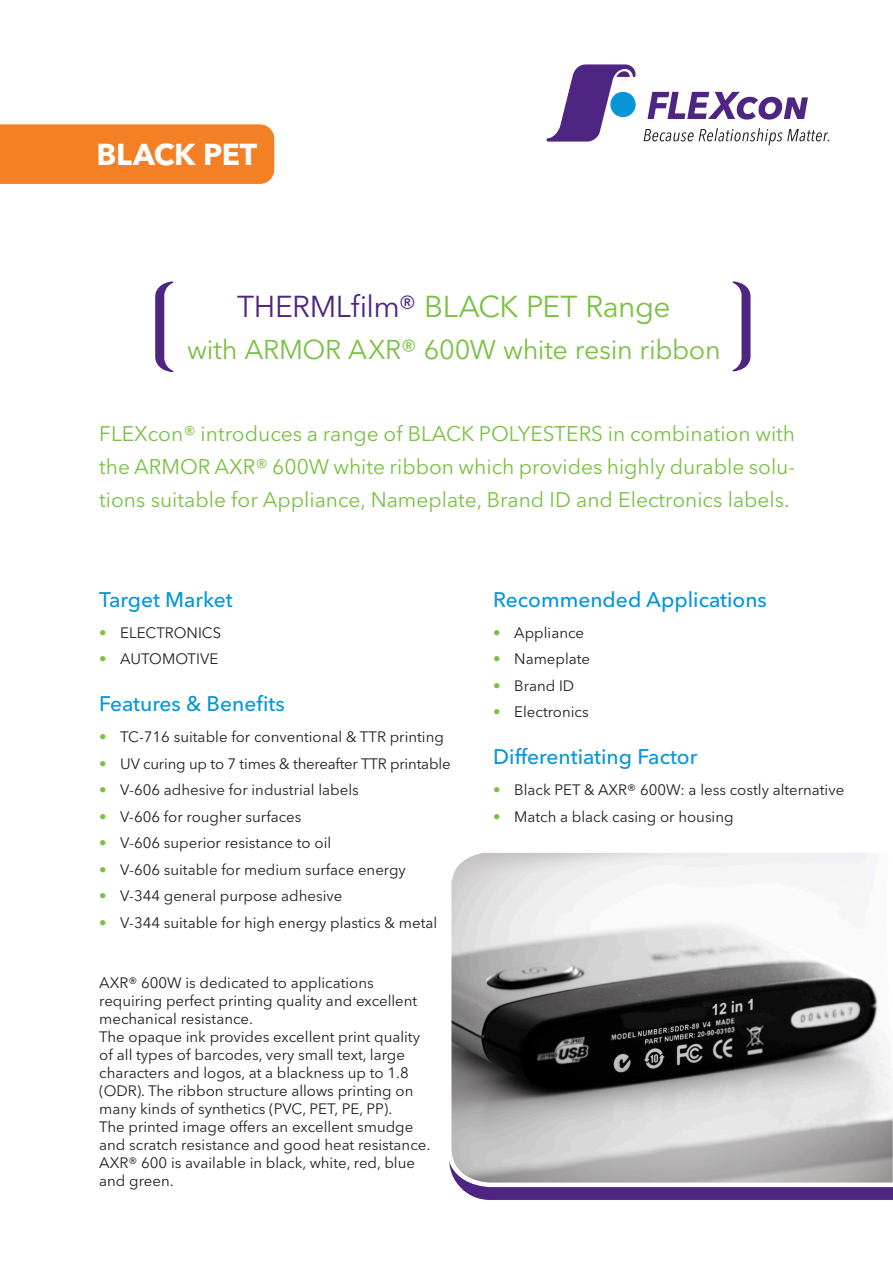
<style>
.page{position:relative;width:893px;height:1263px;background:#fff}
.page>*{position:absolute;margin:0;border:0;box-sizing:border-box;transform-origin:0 0}
.GREEN_Header_BRACKET{font:30px "Avenir Next LT Pro";letter-spacing:-.02em;color:#79c142}
.ORANGE_Header{font:700 30px "Avenir Next LT Pro";letter-spacing:-.01em;color:#fff}
.GREEN_Header_BRACKET-2{font:27px "Avenir Next LT Pro";letter-spacing:-.015em;color:#79c142}
.GREEN_TXT_introducti{font:21px/33px "Avenir Next LT Pro";color:#79c142;text-align:justify}
.BLUE_Header_in_Table{font:500 21px "Avenir Next LT Pro";color:#0696d7}
.TXT_Table_no_GREEN_B{font:15px/18px "Avenir Next LT Pro";color:#231f20}
.s1{color:#4e2582}
.s2{font-weight:500;color:#79c142}
</style>
<div class="page">
<div style="left:0;top:124px;width:275px;height:60px;background:#f48026"></div>
<svg style="left:733px;top:281px;width:17px;height:90px"></svg>
<svg style="left:155px;top:281px;width:18px;height:91px"></svg>
<div style="left:462px;top:1189px;width:431px;height:11px;background:#4e2582"></div>
<svg style="left:449px;top:853px;width:444px;height:336px"></svg>
<svg style="left:546px;top:64px;width:89px;height:78px"></svg>
<svg style="left:647px;top:92px;width:161px;height:28px"></svg>
<div style="left:610px;top:92px;width:26px;height:25px;background:#0696d7;border-radius:50%"></div>
<svg style="left:644px;top:128px;width:185px;height:17px"></svg>
<p class="ORANGE_Header" style="left:97px;top:136px;width:162px">BLACK PET</p>
<p class="GREEN_Header_BRACKET" style="left:237px;top:289px;width:435px"><span class="s1">THERMLfilm®</span> BLACK PET Range</p>
<p class="GREEN_Header_BRACKET-2" style="left:187px;top:334px;width:535px">with ARMOR AXR® 600W white resin ribbon</p>
<p class="GREEN_TXT_introducti" style="left:99px;top:417px;width:697px">FLEXcon® introduces a range of BLACK POLYESTERS in combination with the ARMOR AXR® 600W white ribbon which provides highly durable solu&shy;tions suitable for Appliance, Nameplate, Brand ID and Electronics labels.</p>
<p class="BLUE_Header_in_Table" style="left:99px;top:587px;width:135px">Target Market</p>
<p class="TXT_Table_no_GREEN_B" style="left:99px;top:623px;width:124px"><span class="s2">•</span> ELECTRONICS</p>
<p class="TXT_Table_no_GREEN_B" style="left:99px;top:650px;width:121px"><span class="s2">•</span> AUTOMOTIVE</p>
<p class="BLUE_Header_in_Table" style="left:99px;top:691px;width:187px">Features &amp; Benefits</p>
<p class="TXT_Table_no_GREEN_B" style="left:99px;top:728px;width:346px"><span class="s2">•</span> TC-716 suitable for conventional &amp; TTR printing</p>
<p class="TXT_Table_no_GREEN_B" style="left:99px;top:754px;width:353px"><span class="s2">•</span> UV curing up to 7 times &amp; thereafter TTR printable</p>
<p class="TXT_Table_no_GREEN_B" style="left:99px;top:781px;width:261px"><span class="s2">•</span> V-606 adhesive for industrial labels</p>
<p class="TXT_Table_no_GREEN_B" style="left:99px;top:807px;width:204px"><span class="s2">•</span> V-606 for rougher surfaces</p>
<p class="TXT_Table_no_GREEN_B" style="left:99px;top:834px;width:234px"><span class="s2">•</span> V-606 superior resistance to oil</p>
<p class="TXT_Table_no_GREEN_B" style="left:99px;top:860px;width:308px"><span class="s2">•</span> V-606 suitable for medium surface energy</p>
<p class="TXT_Table_no_GREEN_B" style="left:99px;top:887px;width:245px"><span class="s2">•</span> V-344 general purpose adhesive</p>
<p class="TXT_Table_no_GREEN_B" style="left:99px;top:913px;width:340px"><span class="s2">•</span> V-344 suitable for high energy plastics &amp; metal</p>
<p class="TXT_Table_no_GREEN_B" style="left:99px;top:973px;width:276px">AXR® 600W is dedicated to applications</p>
<p class="TXT_Table_no_GREEN_B" style="left:99px;top:991px;width:320px">requiring perfect printing quality and excellent mechanical resistance.</p>
<p class="TXT_Table_no_GREEN_B" style="left:99px;top:1027px;width:322px">The opaque ink provides excellent print quality</p>
<p class="TXT_Table_no_GREEN_B" style="left:99px;top:1045px;width:307px">of all types of barcodes, very small text, large</p>
<p class="TXT_Table_no_GREEN_B" style="left:99px;top:1063px;width:316px">characters and logos, at a blackness up to 1.8 (ODR). The ribbon structure allows printing on many kinds of synthetics (PVC, PET, PE, PP).</p>
<p class="TXT_Table_no_GREEN_B" style="left:99px;top:1117px;width:316px">The printed image offers an excellent smudge</p>
<p class="TXT_Table_no_GREEN_B" style="left:99px;top:1135px;width:333px">and scratch resistance and good heat resistance.<br>AXR® 600 is available in black, white, red, blue</p>
<p class="TXT_Table_no_GREEN_B" style="left:99px;top:1171px;width:76px">and green.</p>
<p class="BLUE_Header_in_Table" style="left:493px;top:587px;width:275px">Recommended Applications</p>
<p class="TXT_Table_no_GREEN_B" style="left:493px;top:623px;width:92px"><span class="s2">•</span> Appliance</p>
<p class="TXT_Table_no_GREEN_B" style="left:493px;top:650px;width:98px"><span class="s2">•</span> Nameplate</p>
<p class="TXT_Table_no_GREEN_B" style="left:493px;top:676px;width:83px"><span class="s2">•</span> Brand ID</p>
<p class="TXT_Table_no_GREEN_B" style="left:493px;top:703px;width:97px"><span class="s2">•</span> Electronics</p>
<p class="BLUE_Header_in_Table" style="left:493px;top:744px;width:206px">Differentiating Factor</p>
<p class="TXT_Table_no_GREEN_B" style="left:493px;top:781px;width:352px"><span class="s2">•</span> Black PET &amp; AXR® 600W: a less costly alternative</p>
<p class="TXT_Table_no_GREEN_B" style="left:493px;top:807px;width:242px"><span class="s2">•</span> Match a black casing or housing</p>
</div>
